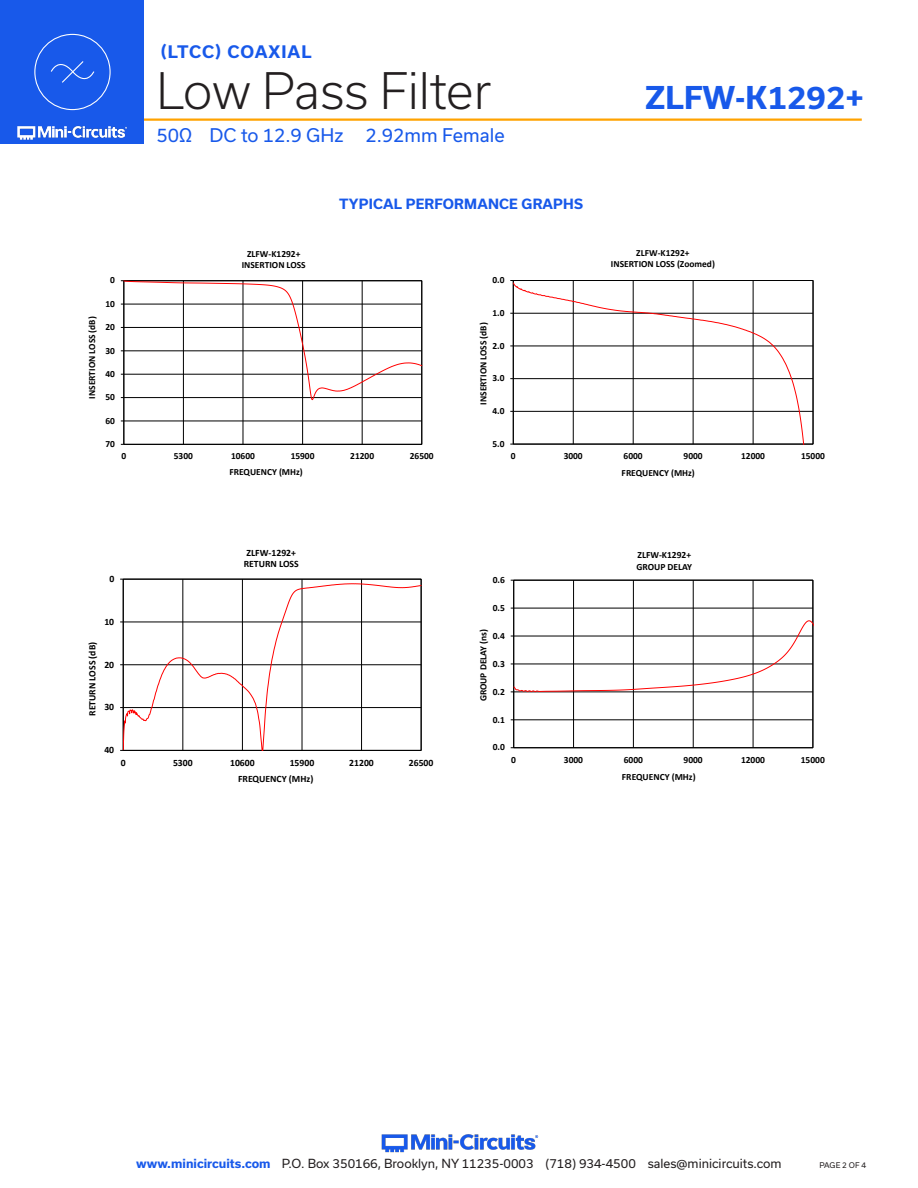
<style>
.page{position:relative;width:918px;height:1188px;background:#fff}
.page>*{position:absolute;margin:0;border:0;box-sizing:border-box;transform-origin:0 0}
.t1{font:300 48px "Usual";color:#231f20}
.t2{font:700 30px "Usual";color:#1859ea}
.t3{font:18px "Usual";color:#1859ea}
.t4{font:700 16.5px "Usual";letter-spacing:.06em;color:#1859ea}
.Blue_Headers{font:700 13.5px "Usual";letter-spacing:.015em;color:#1859ea}
.t5{font:12px "Usual";color:#231f20}
.t6{font:700 9.75px/11.9px "Calibri";color:#000}
.t7{font:700 9.45px/11.4px "Calibri";color:#000;text-align:center}
.t8{font:7.5px "Usual";color:#231f20}
.s1{font-weight:700;color:#1859ea}
</style>
<div class="page">
<img style="left:381px;top:1134px;width:158px;height:19px">
<hr style="left:129px;top:118px;width:733px;height:3px;background:#ffa300">
<div style="left:0;top:0;width:144px;height:144px;background:#1859ea"></div>
<img style="left:17px;top:120px;width:128px;height:20px">
<hr style="left:124px;top:421px;width:298px;height:1px;background:#000">
<hr style="left:183px;top:281px;width:1px;height:163px;background:#000">
<hr style="left:243px;top:281px;width:1px;height:163px;background:#000">
<hr style="left:302px;top:281px;width:1px;height:163px;background:#000">
<hr style="left:362px;top:281px;width:1px;height:163px;background:#000">
<hr style="left:124px;top:281px;width:1px;height:163px;background:#000">
<svg style="left:121px;top:280px;width:301px;height:121px"></svg>
<hr style="left:513px;top:444px;width:300px;height:1px;background:#000">
<hr style="left:813px;top:281px;width:1px;height:163px;background:#000">
<hr style="left:513px;top:281px;width:1px;height:163px;background:#000">
<hr style="left:513px;top:280px;width:300px;height:1px;background:#000">
<svg style="left:513px;top:282px;width:300px;height:162px"></svg>
<hr style="left:182px;top:579px;width:1px;height:171px;background:#000">
<hr style="left:242px;top:579px;width:1px;height:171px;background:#000">
<hr style="left:302px;top:579px;width:1px;height:171px;background:#000">
<hr style="left:361px;top:579px;width:1px;height:171px;background:#000">
<hr style="left:421px;top:579px;width:1px;height:171px;background:#000">
<hr style="left:123px;top:579px;width:1px;height:171px;background:#000">
<hr style="left:123px;top:579px;width:298px;height:1px;background:#000">
<svg style="left:123px;top:583px;width:298px;height:168px"></svg>
<hr style="left:514px;top:608px;width:299px;height:1px;background:#000">
<hr style="left:573px;top:580px;width:1px;height:168px;background:#000">
<hr style="left:633px;top:580px;width:1px;height:168px;background:#000">
<hr style="left:693px;top:580px;width:1px;height:168px;background:#000">
<hr style="left:753px;top:580px;width:1px;height:168px;background:#000">
<hr style="left:813px;top:580px;width:1px;height:168px;background:#000">
<hr style="left:513px;top:580px;width:1px;height:168px;background:#000">
<svg style="left:511px;top:620px;width:302px;height:128px"></svg>
<div style="left:34px;top:34px;width:77px;height:76px;border:1px solid #fff;border-radius:50%"></div>
<svg style="left:50px;top:61px;width:45px;height:22px"></svg>
<h3 class="t4" style="left:161px;top:42px;width:152px">(LTCC) COAXIAL</h3>
<h1 class="t1" style="left:156px;top:63px;width:336px">Low Pass Filter</h1>
<h3 class="t3" style="left:156px;top:125px;width:350px">50Ω DC to 12.9 GHz 2.92mm Female</h3>
<h2 class="t2" style="left:645px;top:80px;width:220px">ZLFW-K1292+</h2>
<p class="Blue_Headers" style="left:339px;top:196px;width:245px">TYPICAL PERFORMANCE GRAPHS</p>
<p class="t7" style="left:86px;top:399px;width:84px;rotate:-90deg">INSERTION LOSS (dB)</p>
<p class="t7" style="left:110px;top:274px;width:6px">0</p>
<p class="t7" style="left:106px;top:298px;width:11px">10</p>
<p class="t7" style="left:106px;top:321px;width:11px">20</p>
<p class="t7" style="left:106px;top:345px;width:11px">30</p>
<p class="t7" style="left:106px;top:368px;width:11px">40</p>
<p class="t7" style="left:106px;top:391px;width:11px">50</p>
<p class="t7" style="left:106px;top:415px;width:11px">60</p>
<p class="t7" style="left:106px;top:438px;width:11px">70</p>
<p class="t7" style="left:242px;top:248px;width:65px">ZLFW-K1292+<br>INSERTION LOSS</p>
<p class="t7" style="left:121px;top:450px;width:6px">0</p>
<p class="t7" style="left:174px;top:450px;width:21px">5300</p>
<p class="t7" style="left:231px;top:450px;width:25px">10600</p>
<p class="t7" style="left:291px;top:450px;width:25px">15900</p>
<p class="t7" style="left:350px;top:450px;width:25px">21200</p>
<p class="t7" style="left:410px;top:450px;width:25px">26500</p>
<p class="t7" style="left:230px;top:466px;width:75px">FREQUENCY (MHz)</p>
<p class="t7" style="left:493px;top:274px;width:14px">0.0</p>
<p class="t7" style="left:493px;top:307px;width:14px">1.0</p>
<p class="t7" style="left:493px;top:340px;width:14px">2.0</p>
<p class="t7" style="left:493px;top:372px;width:14px">3.0</p>
<p class="t7" style="left:493px;top:405px;width:14px">4.0</p>
<p class="t7" style="left:493px;top:438px;width:14px">5.0</p>
<p class="t7" style="left:477px;top:405px;width:84px;rotate:-90deg">INSERTION LOSS (dB)</p>
<p class="t7" style="left:611px;top:247px;width:106px">ZLFW-K1292+<br>INSERTION LOSS (Zoomed)</p>
<p class="t7" style="left:511px;top:450px;width:6px">0</p>
<p class="t7" style="left:564px;top:450px;width:21px">3000</p>
<p class="t7" style="left:624px;top:450px;width:21px">6000</p>
<p class="t7" style="left:684px;top:450px;width:21px">9000</p>
<p class="t7" style="left:741px;top:450px;width:25px">12000</p>
<p class="t7" style="left:801px;top:450px;width:25px">15000</p>
<p class="t7" style="left:622px;top:467px;width:75px">FREQUENCY (MHz)</p>
<p class="t6" style="left:244px;top:546px;width:57px">ZLFW-1292+<br>RETURN LOSS</p>
<p class="t7" style="left:637px;top:549px;width:57px;text-align:left">ZLFW-K1292+<br>GROUP DELAY</p>
<p class="t6" style="left:109px;top:573px;width:6px">0</p>
<p class="t6" style="left:104px;top:615px;width:11px">10</p>
<p class="t6" style="left:104px;top:658px;width:11px">20</p>
<p class="t6" style="left:104px;top:701px;width:11px">30</p>
<p class="t6" style="left:104px;top:744px;width:11px">40</p>
<p class="t6" style="left:86px;top:716px;width:75px;rotate:-90deg">RETURN LOSS (dB)</p>
<p class="t6" style="left:121px;top:756px;width:6px">0</p>
<p class="t6" style="left:173px;top:756px;width:21px">5300</p>
<p class="t6" style="left:230px;top:756px;width:26px">10600</p>
<p class="t6" style="left:290px;top:756px;width:26px">15900</p>
<p class="t6" style="left:349px;top:756px;width:26px">21200</p>
<p class="t6" style="left:409px;top:756px;width:26px">26500</p>
<p class="t6" style="left:238px;top:773px;width:77px">FREQUENCY (MHz)</p>
<p class="t7" style="left:493px;top:574px;width:14px">0.6</p>
<p class="t7" style="left:493px;top:602px;width:14px">0.5</p>
<p class="t7" style="left:478px;top:701px;width:74px;rotate:-90deg">GROUP DELAY (ns)</p>
<p class="t7" style="left:493px;top:630px;width:14px">0.4</p>
<p class="t7" style="left:493px;top:658px;width:14px">0.3</p>
<p class="t7" style="left:493px;top:686px;width:14px">0.2</p>
<p class="t7" style="left:493px;top:714px;width:14px">0.1</p>
<p class="t7" style="left:493px;top:742px;width:14px">0.0</p>
<p class="t7" style="left:511px;top:754px;width:6px">0</p>
<p class="t7" style="left:564px;top:754px;width:21px">3000</p>
<p class="t7" style="left:624px;top:754px;width:21px">6000</p>
<p class="t7" style="left:684px;top:754px;width:21px">9000</p>
<p class="t7" style="left:741px;top:754px;width:26px">12000</p>
<p class="t7" style="left:801px;top:754px;width:26px">15000</p>
<p class="t7" style="left:622px;top:771px;width:75px">FREQUENCY (MHz)</p>
<p class="t5" style="left:136px;top:1157px;width:647px"><span class="s1">www.minicircuits.com</span> P.O. Box 350166, Brooklyn, NY 11235-0003 (718) 934-4500 sales@minicircuits.com</p>
<p class="t8" style="left:819px;top:1161px;width:48px">PAGE 2 OF 4</p>
</div>
